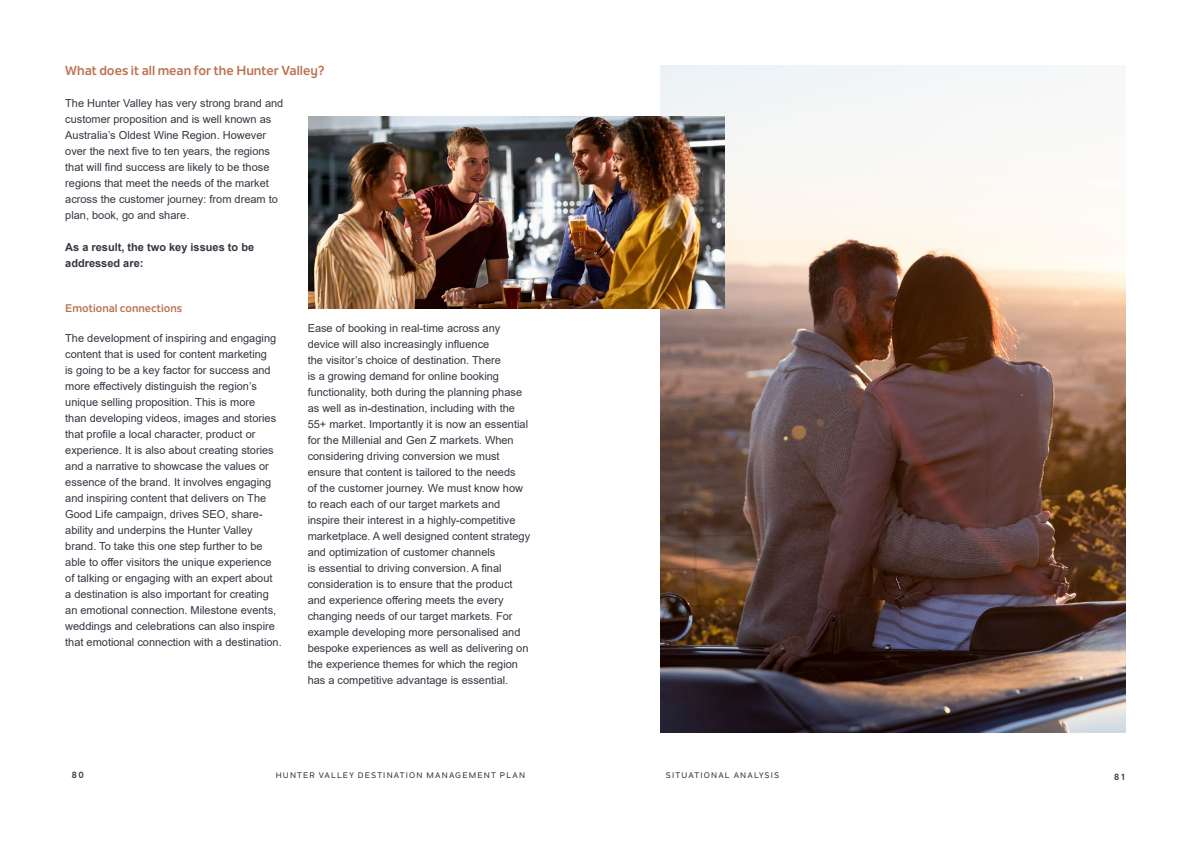
<style>
.page{position:relative;width:1191px;height:842px;background:#fff}
.page>*{position:absolute;margin:0;border:0;box-sizing:border-box;transform-origin:0 0}
.t1{font:700 13px "Nolan Next";color:#bb724f}
.t2{font:11px/16px "Arial";color:#343741}
.t3{font:700 11px/16px "Arial";color:#343741}
.t4{font:700 11px "Nolan Next";color:#bb724f}
.t5{font:700 9px "Nolan Next";color:#343741}
.t6{font:500 8px "Nolan Next";letter-spacing:.15em;color:#343741}
</style>
<div class="page">
<img style="left:660px;top:65px;width:465px;height:668px">
<img style="left:309px;top:117px;width:415px;height:191px">
<p class="t1" style="left:65px;top:63px;width:261px">What does it all mean for the Hunter Valley?</p>
<p class="t2" style="left:65px;top:95px;width:220px">The Hunter Valley has very strong brand and customer proposition and is well known as Australia’s Oldest Wine Region. However over the next five to ten years, the regions that will find success are likely to be those regions that meet the needs of the market across the customer journey: from dream to plan, book, go and share.</p>
<p class="t3" style="left:65px;top:239px;width:190px">As a result, the two key issues to be addressed are:</p>
<p class="t4" style="left:65px;top:302px;width:119px">Emotional connections</p>
<p class="t2" style="left:65px;top:330px;width:218px">The development of inspiring and engaging content that is used for content marketing<br>is going to be a key factor for success and more effectively distinguish the region’s unique selling proposition. This is more<br>than developing videos, images and stories that profile a local character, product or experience. It is also about creating stories and a narrative to showcase the values or essence of the brand. It involves engaging and inspiring content that delivers on The Good Life campaign, drives SEO, share&shy;ability and underpins the Hunter Valley brand. To take this one step further to be able to offer visitors the unique experience of talking or engaging with an expert about<br>a destination is also important for creating an emotional connection. Milestone events, weddings and celebrations can also inspire that emotional connection with a destination.</p>
<p class="t2" style="left:308px;top:320px;width:224px">Ease of booking in real-time across any device will also increasingly influence<br>the visitor’s choice of destination. There<br>is a growing demand for online booking functionality, both during the planning phase as well as in-destination, including with the 55+ market. Importantly it is now an essential for the Millenial and Gen Z markets. When considering driving conversion we must ensure that content is tailored to the needs<br>of the customer journey. We must know how to reach each of our target markets and inspire their interest in a highly-competitive marketplace. A well designed content strategy and optimization of customer channels<br>is essential to driving conversion. A final consideration is to ensure that the product and experience offering meets the every changing needs of our target markets. For example developing more personalised and bespoke experiences as well as delivering on the experience themes for which the region has a competitive advantage is essential.</p>
<p class="t5" style="left:72px;top:769px;width:14px">80</p>
<p class="t6" style="left:276px;top:770px;width:251px">HUNTER VALLEY DESTINATION MANAGEMENT PLAN</p>
<p class="t6" style="left:666px;top:770px;width:115px">SITUATIONAL ANALYSIS</p>
<p class="t5" style="left:1114px;top:771px;width:12px">81</p>
</div>
